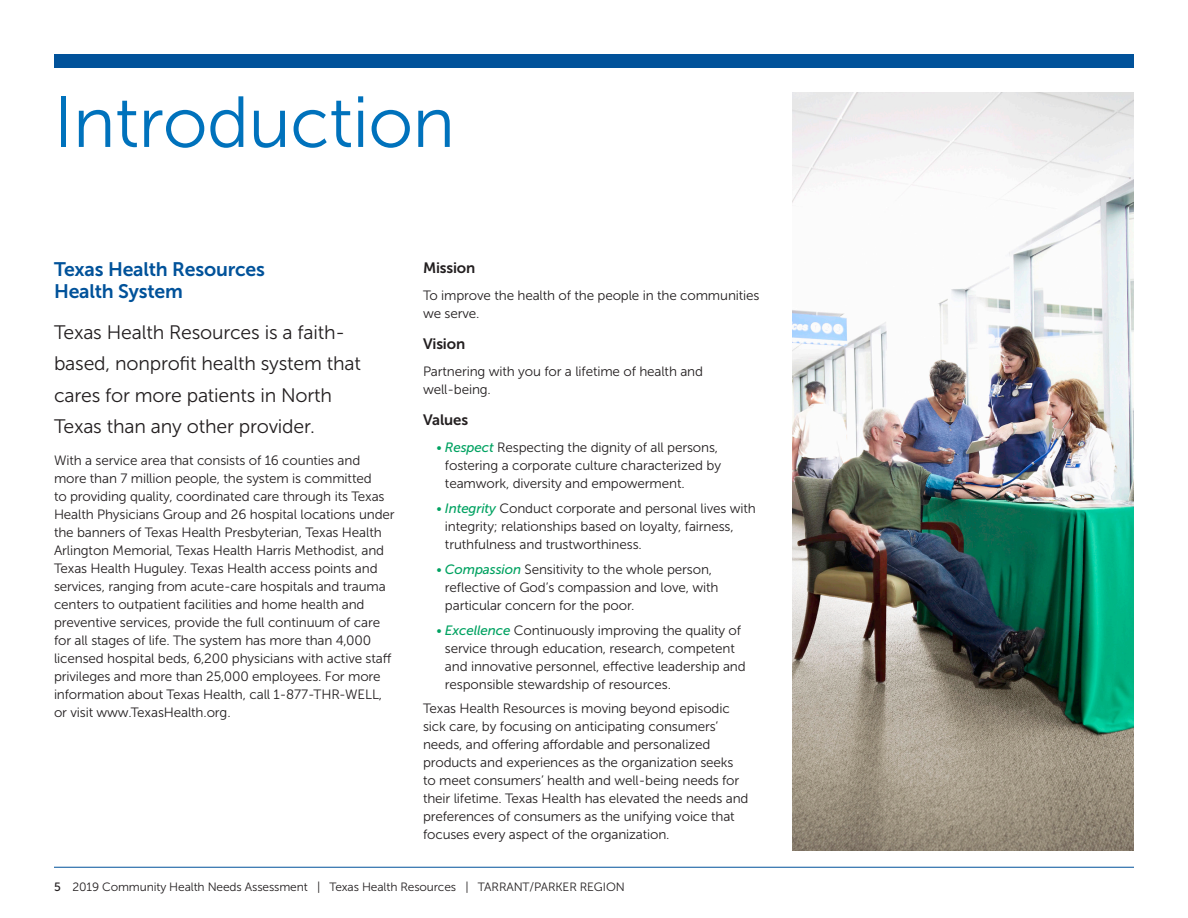
<style>
.page{position:relative;width:1188px;height:918px;background:#fff}
.page>*{position:absolute;margin:0;border:0;box-sizing:border-box;transform-origin:0 0}
.Section_Head{font:72px "Museo Sans 300";letter-spacing:-.01em;color:#0072bc}
.Pullout_Sidebar{font:19.5px/31.5px "Museo Sans 300";letter-spacing:-.01em;color:#231f20}
.Subhead_Level_1{font:19.5px/22.5px "Museo Sans 700";letter-spacing:-.01em;color:#01529a}
.Subhead_Level_2{font:15px "Museo Sans 700";letter-spacing:-.01em;color:#231f20}
.t1{font:13.5px/18px "Museo Sans 300";letter-spacing:-.01em;color:#231f20}
.t2{font:12px "Museo Sans 300";letter-spacing:-.01em;color:#231f20}
.s1{color:#00a261}
.s2{font-family:"Museo Sans 500";font-style:italic;color:#00a261}
.s3{font-family:"Museo Sans 500"}
</style>
<div class="page">
<hr style="left:54px;top:867px;width:1080px;height:1px;background:#01529a">
<div style="left:54px;top:54px;width:1080px;height:14px;background:#01529a"></div>
<img style="left:792px;top:93px;width:342px;height:757px">
<p class="Section_Head" style="left:54px;top:83px;width:403px">Introduction</p>
<p class="Subhead_Level_1" style="left:54px;top:258px;width:213px">Texas Health Resources<br>Health System</p>
<p class="Pullout_Sidebar" style="left:54px;top:317px;width:309px">Texas Health Resources is a faith&shy;based, nonprofit health system that cares for more patients in North Texas than any other provider.</p>
<p class="t1" style="left:54px;top:451px;width:342px">With a service area that consists of 16 counties and more than 7 million people, the system is committed<br>to providing quality, coordinated care through its Texas Health Physicians Group and 26 hospital locations under the banners of Texas Health Presbyterian, Texas Health Arlington Memorial, Texas Health Harris Methodist, and Texas Health Huguley. Texas Health access points and services, ranging from acute-care hospitals and trauma centers to outpatient facilities and home health and preventive services, provide the full continuum of care for all stages of life. The system has more than 4,000 licensed hospital beds, 6,200 physicians with active staff privileges and more than 25,000 employees. For more information about Texas Health, call 1-877-THR-WELL, or visit www.TexasHealth.org.</p>
<p class="Subhead_Level_2" style="left:423px;top:259px;width:54px">Mission</p>
<p class="t1" style="left:423px;top:286px;width:338px">To improve the health of the people in the communities we serve.</p>
<p class="Subhead_Level_2" style="left:423px;top:335px;width:44px">Vision</p>
<p class="t1" style="left:423px;top:362px;width:282px">Partnering with you for a lifetime of health and well-being.</p>
<p class="Subhead_Level_2" style="left:423px;top:412px;width:47px">Values</p>
<p class="t1" style="left:445px;top:439px;width:278px;text-indent:-8px"><span class="s1">•</span> <span class="s2">Respect</span> Respecting the dignity of all persons, fostering a corporate culture characterized by teamwork, diversity and empowerment.</p>
<p class="t1" style="left:445px;top:500px;width:312px;text-indent:-8px"><span class="s1">•</span> <span class="s2">Integrity</span> Conduct corporate and personal lives with integrity; relationships based on loyalty, fairness, truthfulness and trustworthiness.</p>
<p class="t1" style="left:445px;top:560px;width:275px;text-indent:-8px"><span class="s1">•</span> <span class="s2">Compassion</span> Sensitivity to the whole person, reflective of God’s compassion and love, with particular concern for the poor.</p>
<p class="t1" style="left:445px;top:621px;width:302px;text-indent:-8px"><span class="s1">•</span> <span class="s2">Excellence</span> Continuously improving the quality of service through education, research, competent and innovative personnel, effective leadership and responsible stewardship of resources.</p>
<p class="t1" style="left:423px;top:700px;width:327px">Texas Health Resources is moving beyond episodic sick care, by focusing on anticipating consumers’ needs, and offering affordable and personalized products and experiences as the organization seeks to meet consumers’ health and well-being needs for their lifetime. Texas Health has elevated the needs and preferences of consumers as the unifying voice that focuses every aspect of the organization.</p>
<p class="t2" style="left:54px;top:880px;width:572px"><span class="s3">5</span> 2019 Community Health Needs Assessment | Texas Health Resources | TARRANT/PARKER REGION</p>
</div>
